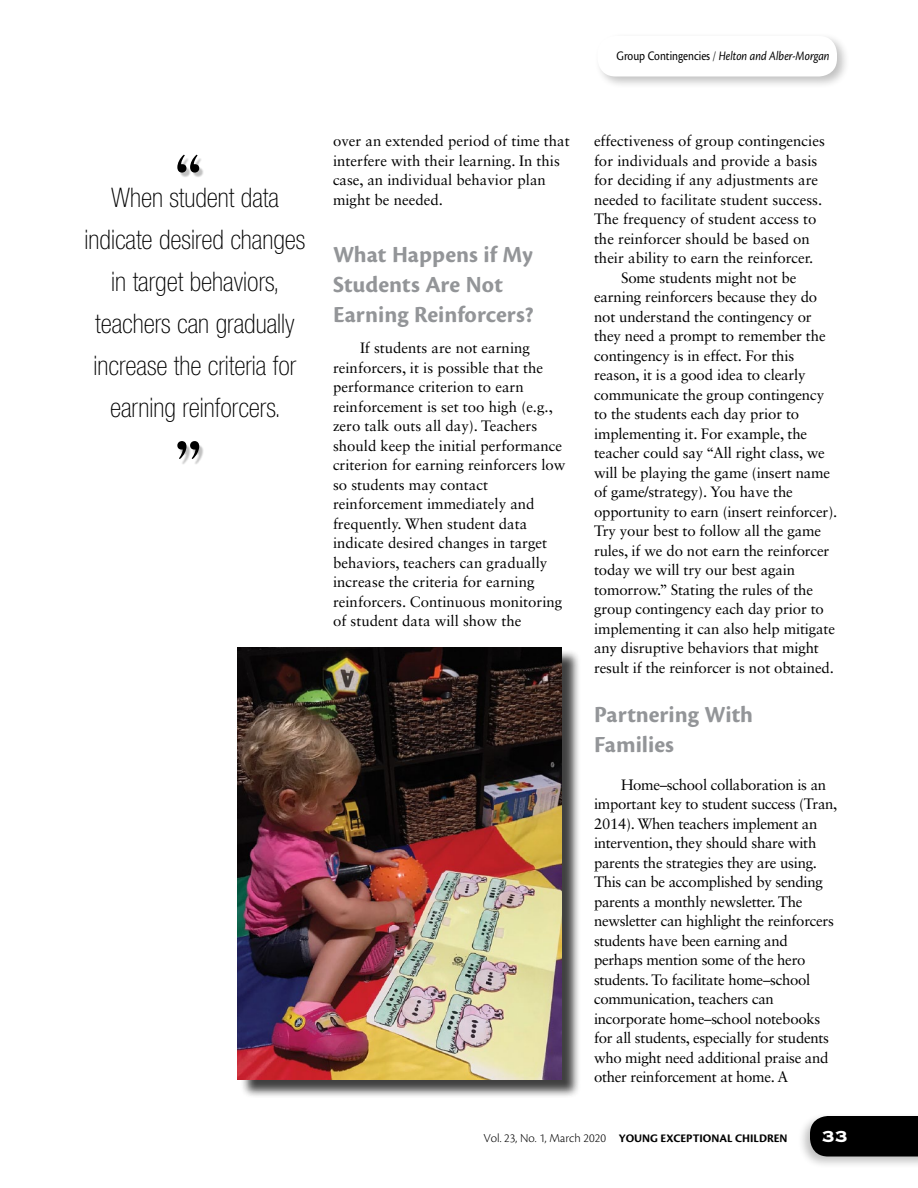
<style>
.page{position:relative;width:918px;height:1188px;background:#fff}
.page>*{position:absolute;margin:0;border:0;box-sizing:border-box;transform-origin:0 0}
.t1{font:700 72px "Americana BT";color:#000}
.t2{font:100 condensed 27px/42px "Helvetica Neue";color:#000;text-align:center}
.t3{font:700 24px/30px "Cronos Pro";letter-spacing:.005em;color:#939598}
.t4{font:21px "Copperplate Thirty Three BC";color:#fff}
.t5{font:15px/19.5px "Sabon LT Std";letter-spacing:-.01em;color:#000}
.t6{font:italic 13.5px "Cronos Pro";color:#000;scale:.85 1}
.t7{font:700 12px "Cronos Pro";color:#000}
.s1{font-style:normal}
.s2{font-weight:300;font-style:normal}
.s3{font-weight:300;font-size:12.75px}
</style>
<div class="page">
<div style="left:797px;top:1112px;width:121px;height:57px;background:#000;opacity:.25"></div>
<div style="left:810px;top:1116px;width:108px;height:40px;background:#000"></div>
<div style="left:594px;top:32px;width:256px;height:57px;background:#000;opacity:.25"></div>
<div style="left:598px;top:36px;width:239px;height:40px;background:#fff;border-radius:18px"></div>
<div style="left:240px;top:649px;width:340px;height:449px;background:#000;opacity:.75"></div>
<img style="left:238px;top:647px;width:324px;height:432px">
<div style="left:179px;top:158px;width:25px;height:307px;background:#000;opacity:.25"></div>
<p class="t6" style="left:617px;top:48px;width:252px"><span class="s1">Group Contingencies</span> <span class="s2">/</span> Helton and Alber-Morgan</p>
<h1 class="t1" style="left:172px;top:135px;width:33px">“</h1>
<h2 class="t2" style="left:85px;top:176px;width:222px">When student data indicate desired changes in target behaviors, teachers can gradually increase the criteria for earning reinforcers.</h2>
<h1 class="t1" style="left:172px;top:421px;width:33px">”</h1>
<p class="t5" style="left:333px;top:131px;width:238px">over an extended period of time that interfere with their learning. In this case, an individual behavior plan might be needed.</p>
<h3 class="t3" style="left:333px;top:240px;width:202px">What Happens if My<br>Students Are Not<br>Earning Reinforcers?</h3>
<p class="t5" style="left:333px;top:338px;width:234px;text-indent:27px">If students are not earning reinforcers, it is possible that the performance criterion to earn reinforcement is set too high (e.g., zero talk outs all day). Teachers should keep the initial performance criterion for earning reinforcers low so students may contact reinforcement immediately and frequently. When student data indicate desired changes in target behaviors, teachers can gradually increase the criteria for earning reinforcers. Continuous monitoring of student data will show the</p>
<p class="t5" style="left:594px;top:131px;width:232px">effectiveness of group contingencies</p>
<p class="t5" style="left:594px;top:151px;width:225px">for individuals and provide a basis</p>
<p class="t5" style="left:594px;top:170px;width:226px">for deciding if any adjustments are</p>
<p class="t5" style="left:594px;top:190px;width:230px">needed to facilitate student success.</p>
<p class="t5" style="left:594px;top:209px;width:224px">The frequency of student access to</p>
<p class="t5" style="left:594px;top:229px;width:217px">the reinforcer should be based on</p>
<p class="t5" style="left:594px;top:248px;width:221px">their ability to earn the reinforcer.</p>
<p class="t5" style="left:621px;top:268px;width:177px">Some students might not be</p>
<p class="t5" style="left:594px;top:287px;width:225px">earning reinforcers because they do</p>
<p class="t5" style="left:594px;top:307px;width:219px">not understand the contingency or</p>
<p class="t5" style="left:594px;top:326px;width:233px">they need a prompt to remember the</p>
<p class="t5" style="left:594px;top:346px;width:202px">contingency is in effect. For this</p>
<p class="t5" style="left:594px;top:365px;width:213px">reason, it is a good idea to clearly</p>
<p class="t5" style="left:594px;top:385px;width:232px">communicate the group contingency</p>
<p class="t5" style="left:594px;top:404px;width:207px">to the students each day prior to</p>
<p class="t5" style="left:594px;top:424px;width:215px">implementing it. For example, the</p>
<p class="t5" style="left:594px;top:443px;width:232px">teacher could say “All right class, we</p>
<p class="t5" style="left:594px;top:463px;width:238px">will be playing the game (insert name</p>
<p class="t5" style="left:594px;top:482px;width:200px">of game/strategy). You have the</p>
<p class="t5" style="left:594px;top:502px;width:245px">opportunity to earn (insert reinforcer).</p>
<p class="t5" style="left:594px;top:521px;width:229px">Try your best to follow all the game</p>
<p class="t5" style="left:594px;top:541px;width:237px">rules, if we do not earn the reinforcer</p>
<p class="t5" style="left:594px;top:560px;width:203px">today we will try our best again</p>
<p class="t5" style="left:594px;top:580px;width:221px">tomorrow.” Stating the rules of the</p>
<p class="t5" style="left:594px;top:599px;width:231px">group contingency each day prior to</p>
<p class="t5" style="left:594px;top:619px;width:243px">implementing it can also help mitigate</p>
<p class="t5" style="left:594px;top:638px;width:226px">any disruptive behaviors that might</p>
<p class="t5" style="left:594px;top:658px;width:241px">result if the reinforcer is not obtained.</p>
<h3 class="t3" style="left:594px;top:700px;width:161px">Partnering With<br>Families</h3>
<p class="t5" style="left:594px;top:775px;width:245px;text-indent:27px">Home–school collaboration is an important key to student success (Tran, 2014). When teachers implement an intervention, they should share with parents the strategies they are using.<br>This can be accomplished by sending parents a monthly newsletter. The newsletter can highlight the reinforcers students have been earning and perhaps mention some of the hero students. To facilitate home–school communication, teachers can incorporate home–school notebooks for all students, especially for students who might need additional praise and other reinforcement at home. A</p>
<p class="t7" style="left:483px;top:1131px;width:306px"><span class="s3">Vol. 23, No. 1, March 2020</span> YOUNG EXCEPTIONAL CHILDREN</p>
<h3 class="t4" style="left:822px;top:1125px;width:27px">33</h3>
</div>
